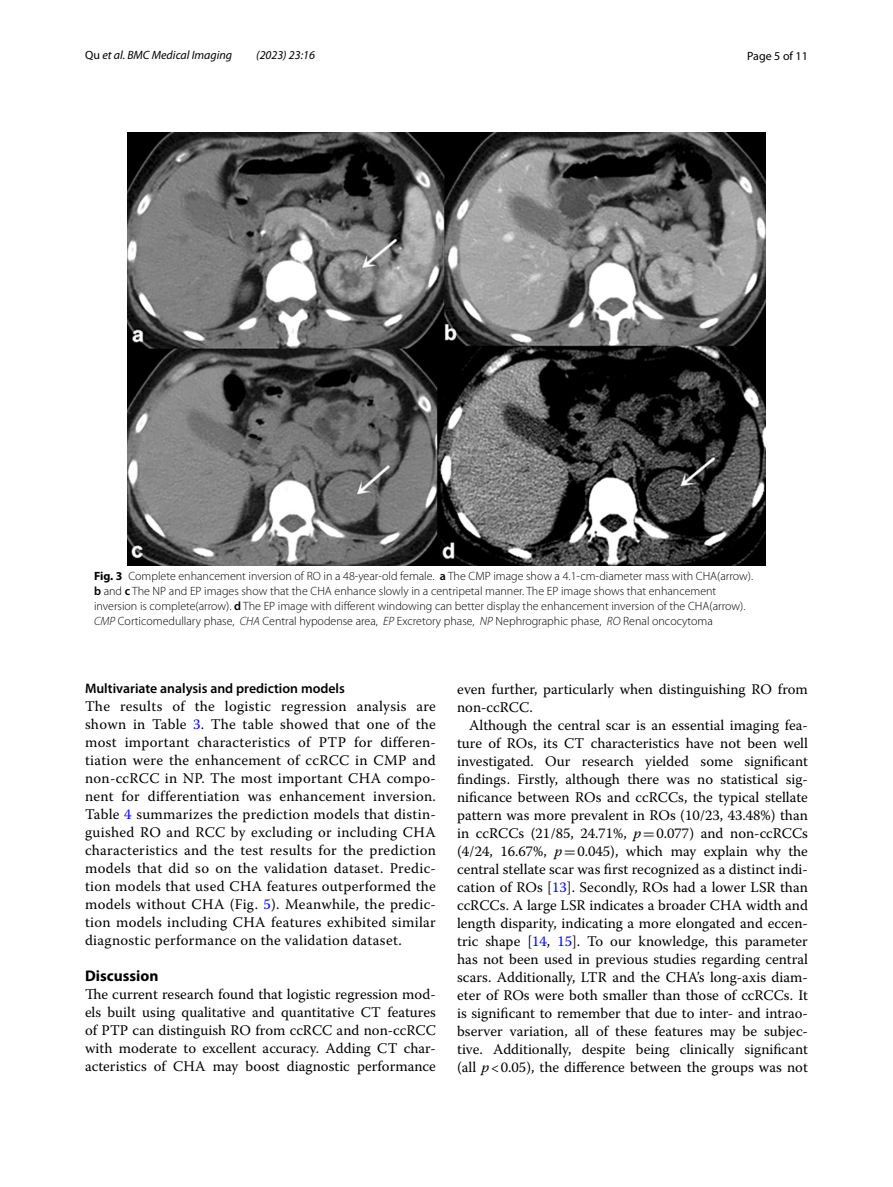
<style>
.page{position:relative;width:893px;height:1187px;background:#fff}
.page>*{position:absolute;margin:0;border:0;box-sizing:border-box;transform-origin:0 0}
.t1{font:700 15.45px "Myriad Pro";color:#000}
.t2{font:14.7px/18px "Warnock Pro";color:#000;text-align:justify}
.t3{font:600 13.8px "Myriad Pro";color:#000}
.t4{font:300 12px/15px "Myriad Pro";color:#000}
.t5{font:italic 12px "Myriad Pro";color:#000}
.t6{font:12px "Myriad Pro";color:#000}
.s1{font-style:normal}
.s2{font-weight:700}
.s3{font-weight:600}
.s4{font-style:italic}
.s5{color:#00f}
.s6{font-family:"MTSY"}
</style>
<div class="page">
<img style="left:127px;top:133px;width:638px;height:432px">
<p class="t5" style="left:85px;top:48px;width:149px"><span class="s1">Qu</span> et al. BMC Medical Imaging</p>
<p class="t5" style="left:256px;top:48px;width:60px">(2023) 23:16</p>
<p class="t6" style="left:747px;top:48px;width:62px">Page 5 of 11</p>
<p class="t4" style="left:94px;top:569px;width:661px"><span class="s2">Fig. 3</span> Complete enhancement inversion of RO in a 48-year-old female. <span class="s3">a</span> The CMP image show a 4.1-cm-diameter mass with CHA(arrow). <span class="s3">b</span> and <span class="s3">c</span> The NP and EP images show that the CHA enhance slowly in a centripetal manner. The EP image shows that enhancement inversion is complete(arrow). <span class="s3">d</span> The EP image with different windowing can better display the enhancement inversion of the CHA(arrow).<br><span class="s4">CMP</span> Corticomedullary phase, <span class="s4">CHA</span> Central hypodense area, <span class="s4">EP</span> Excretory phase, <span class="s4">NP</span> Nephrographic phase, <span class="s4">RO</span> Renal oncocytoma</p>
<p class="t3" style="left:85px;top:679px;width:261px">Multivariate analysis and prediction models</p>
<p class="t2" style="left:85px;top:697px;width:352px">The results of the logistic regression analysis are shown in Table <span class="s5">3</span>. The table showed that one of the most important characteristics of PTP for differen&shy;tiation were the enhancement of ccRCC in CMP and non-ccRCC in NP. The most important CHA compo&shy;nent for differentiation was enhancement inversion.<br>Table <span class="s5">4</span> summarizes the prediction models that distin&shy;guished RO and RCC by excluding or including CHA characteristics and the test results for the prediction models that did so on the validation dataset. Predic&shy;tion models that used CHA features outperformed the models without CHA (Fig. <span class="s5">5</span>). Meanwhile, the predic&shy;tion models including CHA features exhibited similar diagnostic performance on the validation dataset.</p>
<p class="t1" style="left:85px;top:966px;width:75px">Discussion</p>
<p class="t2" style="left:85px;top:985px;width:352px">The current research found that logistic regression mod&shy;els built using qualitative and quantitative CT features of PTP can distinguish RO from ccRCC and non-ccRCC with moderate to excellent accuracy. Adding CT char&shy;acteristics of CHA may boost diagnostic performance</p>
<p class="t2" style="left:457px;top:679px;width:352px">even further, particularly when distinguishing RO from non-ccRCC.</p>
<p class="t2" style="left:457px;top:715px;width:352px;text-indent:12px">Although the central scar is an essential imaging fea&shy;ture of ROs, its CT characteristics have not been well investigated. Our research yielded some significant findings. Firstly, although there was no statistical sig&shy;nificance between ROs and ccRCCs, the typical stellate pattern was more prevalent in ROs (10/23, 43.48%) than in ccRCCs (21/85, 24.71%, <span class="s4">p</span><span class="s6">=</span>0.077) and non-ccRCCs (4/24, 16.67%, <span class="s4">p</span><span class="s6">=</span>0.045), which may explain why the central stellate scar was first recognized as a distinct indi&shy;cation of ROs [<span class="s5">13</span>]. Secondly, ROs had a lower LSR than ccRCCs. A large LSR indicates a broader CHA width and length disparity, indicating a more elongated and eccen&shy;tric shape [<span class="s5">14</span>, <span class="s5">15</span>]. To our knowledge, this parameter has not been used in previous studies regarding central scars. Additionally, LTR and the CHA’s long-axis diam&shy;eter of ROs were both smaller than those of ccRCCs. It is significant to remember that due to inter- and intrao&shy;bserver variation, all of these features may be subjec&shy;tive. Additionally, despite being clinically significant (all <span class="s4">p</span>&lt;0.05), the difference between the groups was not</p>
</div>
